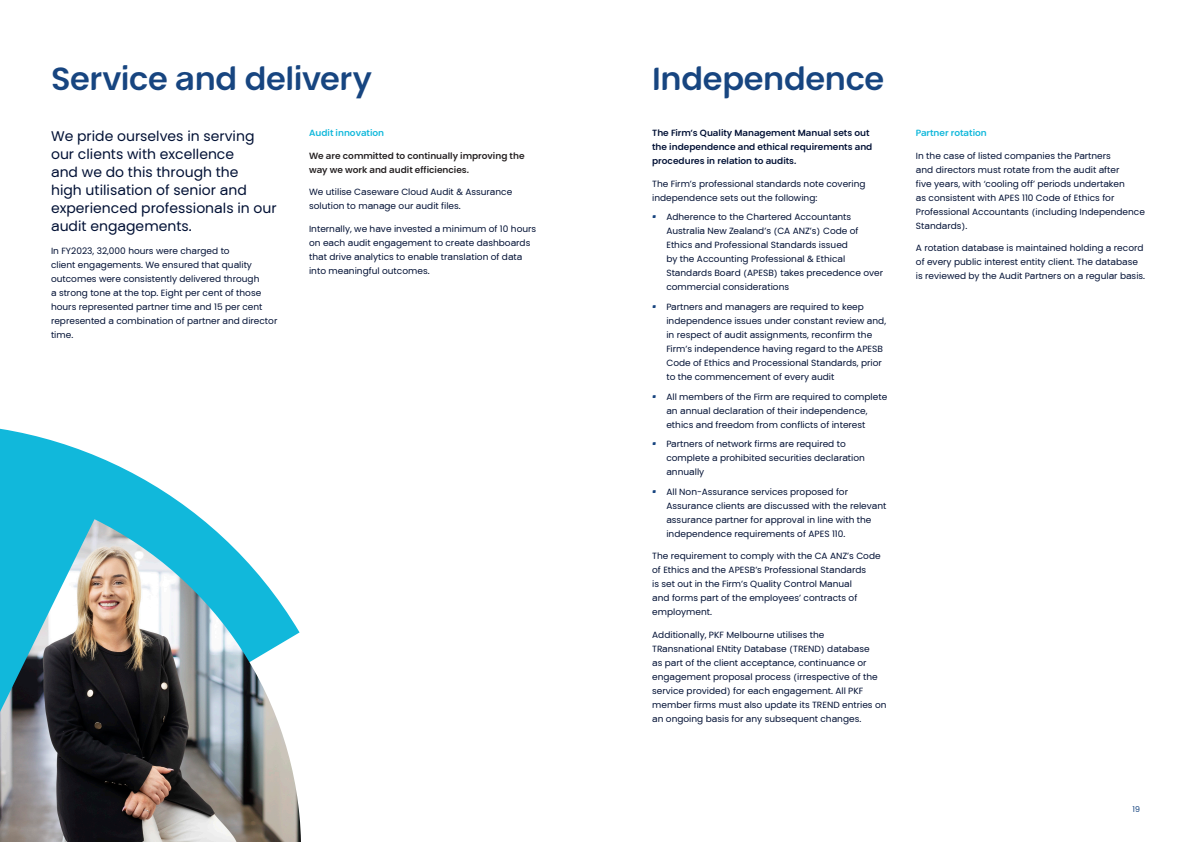
<style>
.page{position:relative;width:1191px;height:842px;background:#fff}
.page>*{position:absolute;margin:0;border:0;box-sizing:border-box;transform-origin:0 0}
.chapter-heading{font:700 32px "PKF Global Sans";letter-spacing:-.01em;color:#174580}
.body{font:14px/18px "PKF Global Sans";color:#021135}
.body-2{font:9px/14px "PKF Global Sans";color:#021135}
.body-3{font:700 9px/14px "PKF Global Sans";color:#021135}
.body-4{font:700 9px/14px "PKF Global Sans";color:#231f20}
.body-5{font:700 9px "PKF Global Sans";color:#11b8db}
.t1{font:8px "PKF Global Sans";color:#174580}
.s1{font-size:12px;color:#174580}
</style>
<div class="page">
<svg style="left:0;top:428px;width:202px;height:91px;fill:#11b8db"></svg>
<img style="left:0;top:519px;width:301px;height:323px">
<p class="chapter-heading" style="left:51px;top:59px;width:322px">Service and delivery</p>
<p class="body-5" style="left:309px;top:127px;width:77px">Audit innovation</p>
<p class="body-4" style="left:309px;top:148px;width:217px">We are committed to continually improving the way we work and audit efficiencies.</p>
<p class="body-2" style="left:309px;top:185px;width:205px">We utilise Caseware Cloud Audit &amp; Assurance solution to manage our audit files.</p>
<p class="body-2" style="left:309px;top:221px;width:229px">Internally, we have invested a minimum of 10 hours on each audit engagement to create dashboards that drive analytics to enable translation of data into meaningful outcomes.</p>
<p class="body" style="left:51px;top:127px;width:227px">We pride ourselves in serving our clients with excellence<br>and we do this through the<br>high utilisation of senior and experienced professionals in our audit engagements.</p>
<p class="body-2" style="left:51px;top:244px;width:228px">In FY2023, 32,000 hours were charged to<br>client engagements. We ensured that quality outcomes were consistently delivered through<br>a strong tone at the top. Eight per cent of those hours represented partner time and 15 per cent represented a combination of partner and director time.</p>
<p class="chapter-heading" style="left:652px;top:59px;width:234px">Independence</p>
<p class="body-3" style="left:652px;top:126px;width:222px">The Firm’s Quality Management Manual sets out the independence and ethical requirements and procedures in relation to audits.</p>
<p class="body-2" style="left:652px;top:176px;width:215px">The Firm’s professional standards note covering independence sets out the following:</p>
<p class="body-2" style="left:666px;top:210px;width:218px;text-indent:-14px"><span class="s1">·</span> Adherence to the Chartered Accountants Australia New Zealand’s (CA ANZ’s) Code of Ethics and Professional Standards issued<br>by the Accounting Professional &amp; Ethical Standards Board (APESB) takes precedence over commercial considerations</p>
<p class="body-2" style="left:666px;top:300px;width:221px;text-indent:-14px"><span class="s1">·</span> Partners and managers are required to keep independence issues under constant review and, in respect of audit assignments, reconfirm the Firm’s independence having regard to the APESB Code of Ethics and Processional Standards, prior to the commencement of every audit</p>
<p class="body-2" style="left:666px;top:389px;width:222px;text-indent:-14px"><span class="s1">·</span> All members of the Firm are required to complete an annual declaration of their independence, ethics and freedom from conflicts of interest</p>
<p class="body-2" style="left:666px;top:437px;width:200px;text-indent:-14px"><span class="s1">·</span> Partners of network firms are required to complete a prohibited securities declaration annually</p>
<p class="body-2" style="left:666px;top:485px;width:221px;text-indent:-14px"><span class="s1">·</span> All Non-Assurance services proposed for Assurance clients are discussed with the relevant assurance partner for approval in line with the independence requirements of APES 110.</p>
<p class="body-2" style="left:652px;top:549px;width:230px">The requirement to comply with the CA ANZ’s Code of Ethics and the APESB’s Professional Standards<br>is set out in the Firm’s Quality Control Manual<br>and forms part of the employees’ contracts of employment.</p>
<p class="body-2" style="left:652px;top:628px;width:236px">Additionally, PKF Melbourne utilises the TRansnational ENtity Database (TREND) database<br>as part of the client acceptance, continuance or engagement proposal process (irrespective of the service provided) for each engagement. All PKF member firms must also update its TREND entries on an ongoing basis for any subsequent changes.</p>
<p class="body-5" style="left:916px;top:127px;width:72px">Partner rotation</p>
<p class="body-2" style="left:916px;top:148px;width:231px">In the case of listed companies the Partners<br>and directors must rotate from the audit after<br>five years, with ‘cooling off’ periods undertaken<br>as consistent with APES 110 Code of Ethics for Professional Accountants (including Independence Standards).</p>
<p class="body-2" style="left:916px;top:241px;width:231px">A rotation database is maintained holding a record of every public interest entity client. The database is reviewed by the Audit Partners on a regular basis.</p>
<p class="t1" style="left:1132px;top:804px;width:9px">19</p>
</div>
